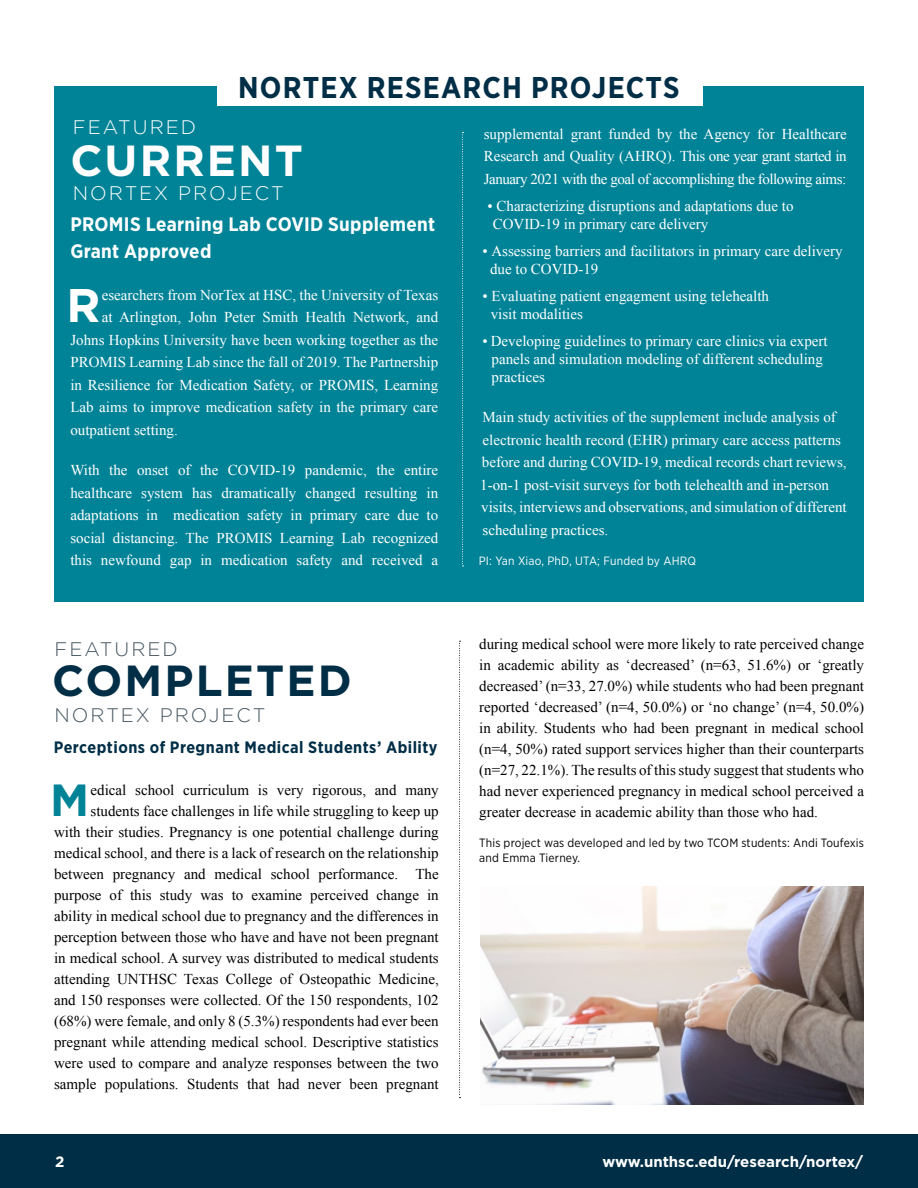
<style>
.page{position:relative;width:918px;height:1188px;background:#fff}
.page>*{position:absolute;margin:0;border:0;box-sizing:border-box;transform-origin:0 0}
.t1{font:700 47.1px "Gotham";color:#fff}
.t2{font:700 45px "Gotham";color:#008397}
.t3{font:700 43.5px "Gotham";letter-spacing:.05em;color:#002e46}
.t4{font:700 43.5px "Gotham";letter-spacing:.05em;color:#fff}
.t5{font:700 30px "Gotham Narrow";letter-spacing:.04em;color:#002e46}
.t6{font:700 19.5px/27px "Gotham Narrow";letter-spacing:.015em;color:#fff}
.t7{font:300 19.5px "Gotham";letter-spacing:.1em;color:#fff}
.t8{font:300 19.5px "Gotham";letter-spacing:.1em;color:#455560}
.t9{font:700 16.5px "Gotham Narrow";letter-spacing:.03em;color:#002e46}
.t10{font:15px/22.5px "Times New Roman";color:#fff}
.t11{font:15px/21px "Times New Roman";color:#000;text-align:right}
.t12{font:700 15px "Gotham";color:#fff}
.t13{font:12px/15px "Gotham Narrow";letter-spacing:.015em;color:#000}
.t14{font:12px "Gotham Narrow";letter-spacing:.015em;color:#fff}
</style>
<div class="page">
<div style="left:54px;top:86px;width:810px;height:516px;background:#008397"></div>
<svg style="left:459px;top:641px;width:2px;height:457px"></svg>
<div style="left:217px;top:65px;width:486px;height:41px;background:#fff"></div>
<svg style="left:462px;top:132px;width:2px;height:435px"></svg>
<img style="left:481px;top:887px;width:382px;height:217px">
<div style="left:0;top:1134px;width:918px;height:54px;background:#002e46"></div>
<h2 class="t5" style="left:238px;top:68px;width:443px">NORTEX RESEARCH PROJECTS</h2>
<p class="t7" style="left:73px;top:117px;width:125px">FEATURED</p>
<p class="t4" style="left:70px;top:132px;width:234px">CURRENT</p>
<p class="t7" style="left:73px;top:183px;width:212px">NORTEX PROJECT</p>
<p class="t6" style="left:70px;top:210px;width:366px">PROMIS Learning Lab COVID Supplement<br>Grant Approved</p>
<p class="t1" style="left:66px;top:274px;width:36px">R</p>
<p class="t10" style="left:102px;top:283px;width:338px">esearchers from NorTex at HSC, the University of Texas</p>
<p class="t10" style="left:102px;top:306px;width:338px">at Arlington, John Peter Smith Health Network, and</p>
<p class="t10" style="left:70px;top:328px;width:369px">Johns Hopkins University have been working together as the</p>
<p class="t10" style="left:70px;top:351px;width:369px">PROMIS Learning Lab since the fall of 2019. The Partnership</p>
<p class="t10" style="left:70px;top:373px;width:369px">in Resilience for Medication Safety, or PROMIS, Learning</p>
<p class="t10" style="left:70px;top:396px;width:369px">Lab aims to improve medication safety in the primary care</p>
<p class="t10" style="left:70px;top:418px;width:109px">outpatient setting.</p>
<p class="t10" style="left:70px;top:459px;width:369px">With the onset of the COVID-19 pandemic, the entire healthcare system has dramatically changed resulting in</p>
<p class="t10" style="left:70px;top:504px;width:369px">adaptations in medication safety in primary care due to</p>
<p class="t10" style="left:70px;top:526px;width:369px">social distancing. The PROMIS Learning Lab recognized this newfound gap in medication safety and received a</p>
<p class="t8" style="left:55px;top:638px;width:125px">FEATURED</p>
<p class="t3" style="left:52px;top:652px;width:301px">COMPLETED</p>
<p class="t8" style="left:55px;top:704px;width:212px">NORTEX PROJECT</p>
<p class="t9" style="left:54px;top:737px;width:386px">Perceptions of Pregnant Medical Students’ Ability</p>
<p class="t2" style="left:50px;top:770px;width:41px">M</p>
<p class="t11" style="left:54px;top:779px;width:386px">edical school curriculum is very rigorous, and many students face challenges in life while struggling to keep up<br>with their studies. Pregnancy is one potential challenge during medical school, and there is a lack of research on the relationship between pregnancy and medical school performance. The purpose of this study was to examine perceived change in ability in medical school due to pregnancy and the differences in perception between those who have and have not been pregnant in medical school. A survey was distributed to medical students attending UNTHSC Texas College of Osteopathic Medicine, and 150 responses were collected. Of the 150 respondents, 102 (68%) were female, and only 8 (5.3%) respondents had ever been pregnant while attending medical school. Descriptive statistics were used to compare and analyze responses between the two sample populations. Students that had never been pregnant</p>
<p class="t10" style="left:484px;top:122px;width:364px;text-align:justify">supplemental grant funded by the Agency for Healthcare Research and Quality (AHRQ). This one year grant started in January 2021 with the goal of accomplishing the following aims:</p>
<p class="t10" style="left:493px;top:196px;width:302px;line-height:18px;text-indent:-5px">• Characterizing disruptions and adaptations due to<br>COVID-19 in primary care delivery</p>
<p class="t10" style="left:490px;top:241px;width:354px;line-height:18px;text-indent:-8px">• Assessing barriers and facilitators in primary care delivery due to COVID-19</p>
<p class="t10" style="left:491px;top:286px;width:280px;line-height:18px;text-indent:-8px">• Evaluating patient engagment using telehealth visit modalities</p>
<p class="t10" style="left:492px;top:331px;width:338px;line-height:18px;text-indent:-9px">• Developing guidelines to primary care clinics via expert panels and simulation modeling of different scheduling practices</p>
<p class="t10" style="left:482px;top:406px;width:366px">Main study activities of the supplement include analysis of electronic health record (EHR) primary care access patterns before and during COVID-19, medical records chart reviews,</p>
<p class="t10" style="left:480px;top:473px;width:368px">1-on-1 post-visit surveys for both telehealth and in-person visits, interviews and observations, and simulation of different</p>
<p class="t10" style="left:483px;top:518px;width:127px">scheduling practices.</p>
<p class="t14" style="left:479px;top:553px;width:219px">PI: Yan Xiao, PhD, UTA; Funded by AHRQ</p>
<p class="t11" style="left:479px;top:634px;width:386px;text-align:justify">during medical school were more likely to rate perceived change in academic ability as ‘decreased’ (n=63, 51.6%) or ‘greatly decreased’ (n=33, 27.0%) while students who had been pregnant reported ‘decreased’ (n=4, 50.0%) or ‘no change’ (n=4, 50.0%) in ability. Students who had been pregnant in medical school (n=4, 50%) rated support services higher than their counterparts (n=27, 22.1%). The results of this study suggest that students who had never experienced pregnancy in medical school perceived a greater decrease in academic ability than those who had.</p>
<p class="t13" style="left:479px;top:835px;width:386px">This project was developed and led by two TCOM students: Andi Toufexis and Emma Tierney.</p>
<p class="t12" style="left:53px;top:1152px;width:13px">22</p>
<p class="t12" style="left:602px;top:1151px;width:262px">www.unthsc.edu/research/nortex/</p>
<p class="t12" style="left:639px;top:1152px;width:218px">ww.unthsc.edu/research/TPI</p>
</div>
